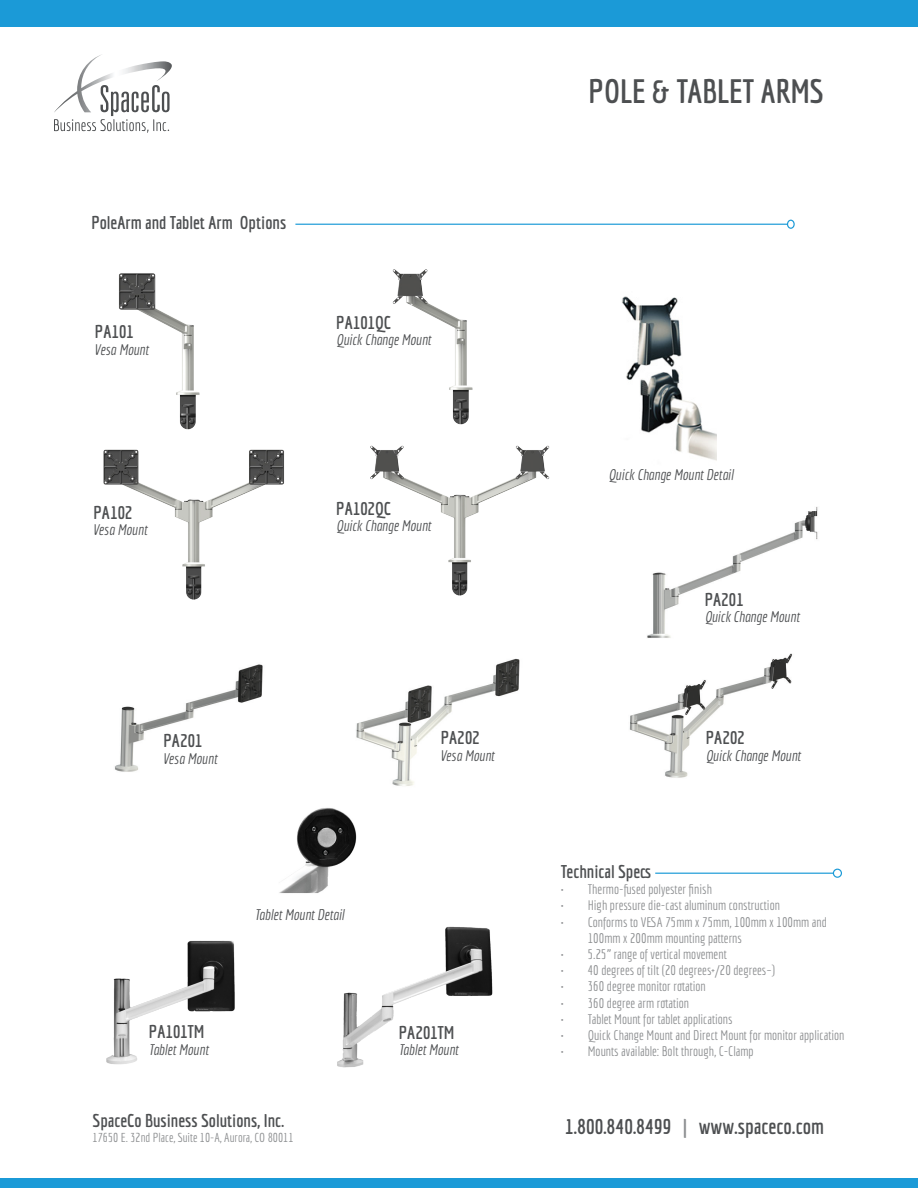
<style>
.page{position:relative;width:918px;height:1188px;background:#fff}
.page>*{position:absolute;margin:0;border:0;box-sizing:border-box;transform-origin:0 0}
.t1{font:700 33px "Economica";color:#4d4f51}
.t2{font:700 21px "Economica";color:#4d4f51}
.t3{font:700 18px "Economica";color:#4d4f51}
.t4{font:italic 15px "Economica";color:#4d4f51}
.t5{font:13.5px/16.2px "Economica";color:#8c8e90}
.t6{font:12.6px "Economica";color:#8c8e90}
.s1{color:#8c8e90}
</style>
<div class="page">
<div style="left:0;top:0;width:918px;height:27px;background:#1b9ad7"></div>
<div style="left:0;top:1178px;width:918px;height:10px;background:#1b9ad7"></div>
<img style="left:629px;top:653px;width:163px;height:125px">
<img style="left:114px;top:664px;width:149px;height:108px">
<img style="left:647px;top:507px;width:171px;height:131px">
<img style="left:356px;top:658px;width:164px;height:128px">
<hr style="left:655px;top:873px;width:178px;height:1px;background:#1b9ad7">
<div style="left:833px;top:869px;width:9px;height:9px;border:1px solid #1b9ad7;border-radius:50%"></div>
<img style="left:119px;top:273px;width:81px;height:157px">
<img style="left:103px;top:449px;width:181px;height:151px">
<img style="left:106px;top:940px;width:129px;height:125px">
<img style="left:337px;top:926px;width:156px;height:142px">
<img style="left:370px;top:445px;width:180px;height:151px">
<img style="left:621px;top:296px;width:96px;height:165px">
<img style="left:279px;top:808px;width:78px;height:85px">
<img style="left:392px;top:269px;width:81px;height:156px">
<hr style="left:295px;top:224px;width:492px;height:1px;background:#1b9ad7">
<div style="left:787px;top:220px;width:8px;height:9px;border:1px solid #1b9ad7;border-radius:50%"></div>
<svg style="left:54px;top:54px;width:118px;height:79px"></svg>
<p class="t3" style="left:91px;top:212px;width:196px">PoleArm and Tablet Arm Options</p>
<p class="t3" style="left:95px;top:321px;width:40px">PA101</p>
<p class="t4" style="left:95px;top:341px;width:55px">Vesa Mount</p>
<p class="t3" style="left:336px;top:312px;width:56px">PA101QC</p>
<p class="t4" style="left:336px;top:331px;width:96px">Quick Change Mount</p>
<p class="t3" style="left:93px;top:502px;width:40px">PA102</p>
<p class="t4" style="left:93px;top:521px;width:55px">Vesa Mount</p>
<p class="t3" style="left:336px;top:498px;width:56px">PA102QC</p>
<p class="t4" style="left:336px;top:517px;width:96px">Quick Change Mount</p>
<p class="t3" style="left:164px;top:731px;width:40px">PA201</p>
<p class="t4" style="left:164px;top:750px;width:55px">Vesa Mount</p>
<p class="t4" style="left:255px;top:907px;width:91px">Tablet Mount Detail</p>
<p class="t3" style="left:441px;top:727px;width:40px">PA202</p>
<p class="t4" style="left:441px;top:747px;width:55px">Vesa Mount</p>
<p class="t3" style="left:149px;top:1022px;width:57px">PA101TM</p>
<p class="t4" style="left:149px;top:1041px;width:61px">Tablet Mount</p>
<h3 class="t3" style="left:93px;top:1110px;width:193px">SpaceCo Business Solutions, Inc.</h3>
<p class="t6" style="left:93px;top:1130px;width:202px">17650 E. 32nd Place, Suite 10-A, Aurora, CO 80011</p>
<p class="t3" style="left:399px;top:1022px;width:57px">PA201TM</p>
<p class="t4" style="left:399px;top:1041px;width:61px">Tablet Mount</p>
<p class="t1" style="left:589px;top:72px;width:237px">POLE &amp; TABLET ARMS</p>
<p class="t4" style="left:609px;top:466px;width:126px">Quick Change Mount Detail</p>
<p class="t3" style="left:705px;top:589px;width:40px">PA201</p>
<p class="t4" style="left:705px;top:608px;width:96px">Quick Change Mount</p>
<p class="t3" style="left:706px;top:727px;width:40px">PA202</p>
<p class="t4" style="left:706px;top:747px;width:96px">Quick Change Mount</p>
<p class="t3" style="left:561px;top:861px;width:92px">Technical Specs</p>
<p class="t5" style="left:561px;top:881px;width:153px">• Thermo-fused polyester finish</p>
<p class="t5" style="left:561px;top:897px;width:221px">• High pressure die-cast aluminum construction</p>
<p class="t5" style="left:588px;top:914px;width:241px;text-indent:-27px">• Conforms to VESA 75mm x 75mm, 100mm x 100mm and<br>100mm x 200mm mounting patterns</p>
<p class="t5" style="left:561px;top:946px;width:168px">• 5.25” range of vertical movement</p>
<p class="t5" style="left:561px;top:962px;width:216px">• 40 degrees of tilt (20 degrees+/20 degrees–)</p>
<p class="t5" style="left:561px;top:978px;width:147px">• 360 degree monitor rotation</p>
<p class="t5" style="left:561px;top:995px;width:130px">• 360 degree arm rotation</p>
<p class="t5" style="left:561px;top:1011px;width:173px">• Tablet Mount for tablet applications</p>
<p class="t5" style="left:561px;top:1027px;width:285px">• Quick Change Mount and Direct Mount for monitor application</p>
<p class="t5" style="left:561px;top:1043px;width:194px">• Mounts available: Bolt through, C-Clamp</p>
<h2 class="t2" style="left:565px;top:1114px;width:261px">1.800.840.8499 <span class="s1">|</span> www.spaceco.com</h2>
</div>
